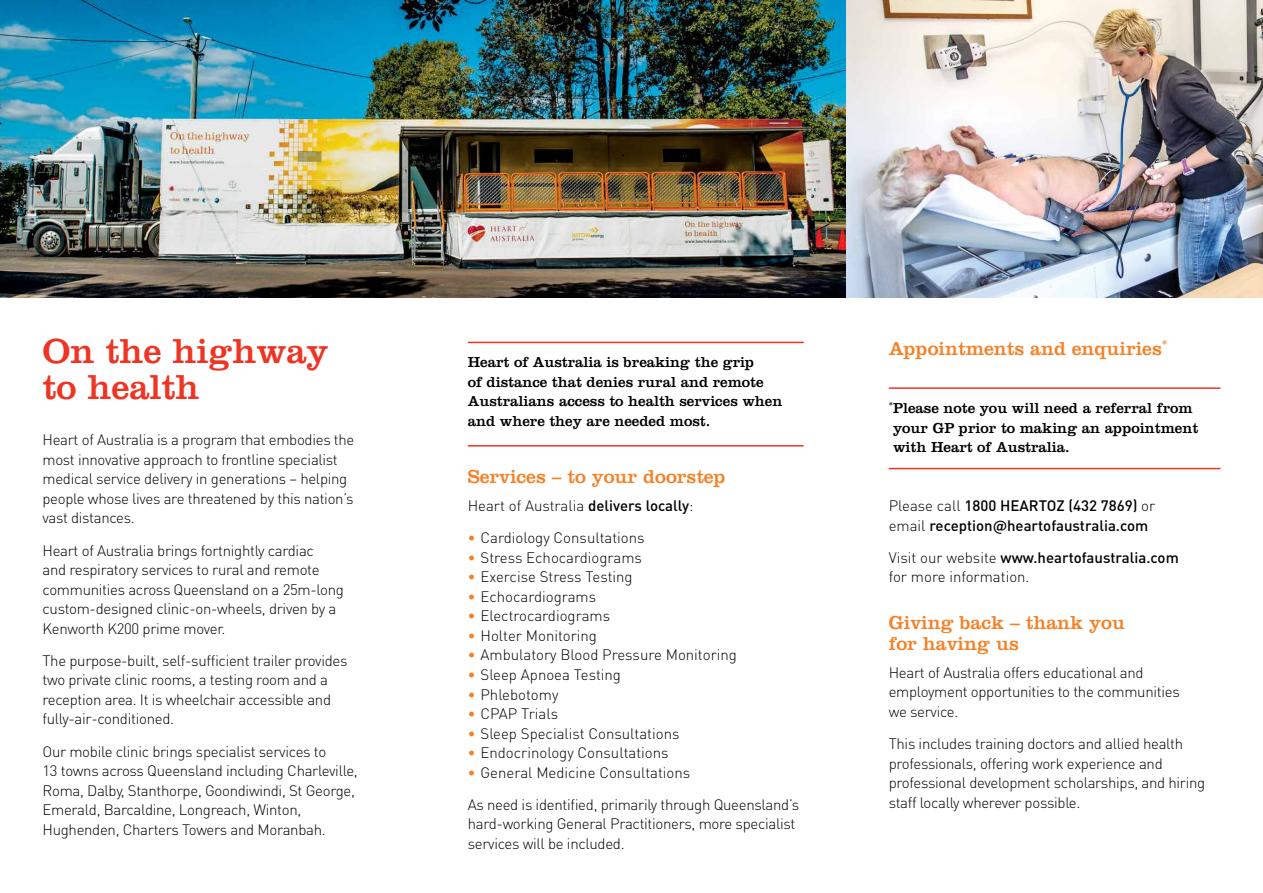
<style>
.page{position:relative;width:1263px;height:893px;background:#fff}
.page>*{position:absolute;margin:0;border:0;box-sizing:border-box;transform-origin:0 0}
.t1{font:36px/36px "Clarendon LT Std";color:#ee3524}
.t2{font:19.5px/21px "Clarendon LT Std";color:#f58025}
.t3{font:300 15px/19.5px "DIN Pro";letter-spacing:-.02em;color:#000}
.t4{font:300 15px/19.5px "DIN Pro";color:#000}
.t5{font:15px/19.5px "Clarendon LT Std";color:#000}
.t6{font:500 15px/19.5px "DIN Pro";color:#000}
.s1{font-weight:500}
.s2{font-weight:500;color:#f58025}
.s3{font-weight:300}
</style>
<div class="page">
<img style="left:0;top:0;width:1263px;height:298px">
<hr style="left:468px;top:342px;width:336px;height:1px;background:#ee3524">
<hr style="left:468px;top:445px;width:336px;height:2px;background:#ee3524">
<hr style="left:889px;top:387px;width:331px;height:2px;background:#ee3524">
<hr style="left:889px;top:468px;width:331px;height:1px;background:#ee3524">
<h1 class="t1" style="left:43px;top:333px;width:288px">On the highway to health</h1>
<p class="t3" style="left:43px;top:430px;width:313px">Heart of Australia is a program that embodies the most innovative approach to frontline specialist medical service delivery in generations – helping people whose lives are threatened by this nation’s vast distances.</p>
<p class="t3" style="left:43px;top:540px;width:303px">Heart of Australia brings fortnightly cardiac<br>and respiratory services to rural and remote communities across Queensland on a 25m-long custom-designed clinic-on-wheels, driven by a Kenworth K200 prime mover.</p>
<p class="t3" style="left:43px;top:650px;width:306px">The purpose-built, self-sufficient trailer provides two private clinic rooms, a testing room and a reception area. It is wheelchair accessible and fully-air-conditioned.</p>
<p class="t3" style="left:43px;top:741px;width:317px">Our mobile clinic brings specialist services to<br>13 towns across Queensland including Charleville, Roma, Dalby, Stanthorpe, Goondiwindi, St George, Emerald, Barcaldine, Longreach, Winton, Hughenden, Charters Towers and Moranbah.</p>
<p class="t5" style="left:468px;top:352px;width:316px">Heart of Australia is breaking the grip<br>of distance that denies rural and remote Australians access to health services when and where they are needed most.</p>
<h2 class="t2" style="left:468px;top:466px;width:259px">Services – to your doorstep</h2>
<p class="t4" style="left:468px;top:495px;width:227px">Heart of Australia <span class="s1">delivers locally</span>:</p>
<p class="t4" style="left:468px;top:528px;width:178px"><span class="s2">•</span> Cardiology Consultations</p>
<p class="t4" style="left:468px;top:547px;width:176px"><span class="s2">•</span> Stress Echocardiograms</p>
<p class="t4" style="left:468px;top:567px;width:166px"><span class="s2">•</span> Exercise Stress Testing</p>
<p class="t4" style="left:468px;top:586px;width:130px"><span class="s2">•</span> Echocardiograms</p>
<p class="t4" style="left:468px;top:606px;width:144px"><span class="s2">•</span> Electrocardiograms</p>
<p class="t4" style="left:468px;top:625px;width:131px"><span class="s2">•</span> Holter Monitoring</p>
<p class="t4" style="left:468px;top:645px;width:271px"><span class="s2">•</span> Ambulatory Blood Pressure Monitoring</p>
<p class="t4" style="left:468px;top:664px;width:155px"><span class="s2">•</span> Sleep Apnoea Testing</p>
<p class="t4" style="left:468px;top:684px;width:92px"><span class="s2">•</span> Phlebotomy</p>
<p class="t4" style="left:468px;top:703px;width:92px"><span class="s2">•</span> CPAP Trials</p>
<p class="t4" style="left:468px;top:723px;width:213px"><span class="s2">•</span> Sleep Specialist Consultations</p>
<p class="t4" style="left:468px;top:742px;width:202px"><span class="s2">•</span> Endocrinology Consultations</p>
<p class="t3" style="left:468px;top:755px;width:333px;line-height:32.2px"><span class="s2">•</span> General Medicine Consultations<br>As need is identified, primarily through Queensland’s</p>
<p class="t3" style="left:468px;top:813px;width:329px">hard-working General Practitioners, more specialist services will be included.</p>
<h2 class="t2" style="left:889px;top:338px;width:280px">Appointments and enquiries<sup>*</sup></h2>
<p class="t5" style="left:889px;top:398px;width:311px"><sup>*</sup>Please note you will need a referral from your GP prior to making an appointment with Heart of Australia.</p>
<p class="t6" style="left:889px;top:495px;width:268px"><span class="s3">Please call</span> 1800 HEARTOZ (432 7869) <span class="s3">or email</span> reception@heartofaustralia.com</p>
<p class="t4" style="left:889px;top:547px;width:292px">Visit our website <span class="s1">www.heartofaustralia.com </span>for more information.</p>
<h2 class="t2" style="left:889px;top:612px;width:238px">Giving back – thank you for having us</h2>
<p class="t3" style="left:889px;top:662px;width:292px">Heart of Australia offers educational and employment opportunities to the communities we service.</p>
<p class="t3" style="left:889px;top:733px;width:318px">This includes training doctors and allied health professionals, offering work experience and professional development scholarships, and hiring staff locally wherever possible.</p>
</div>
